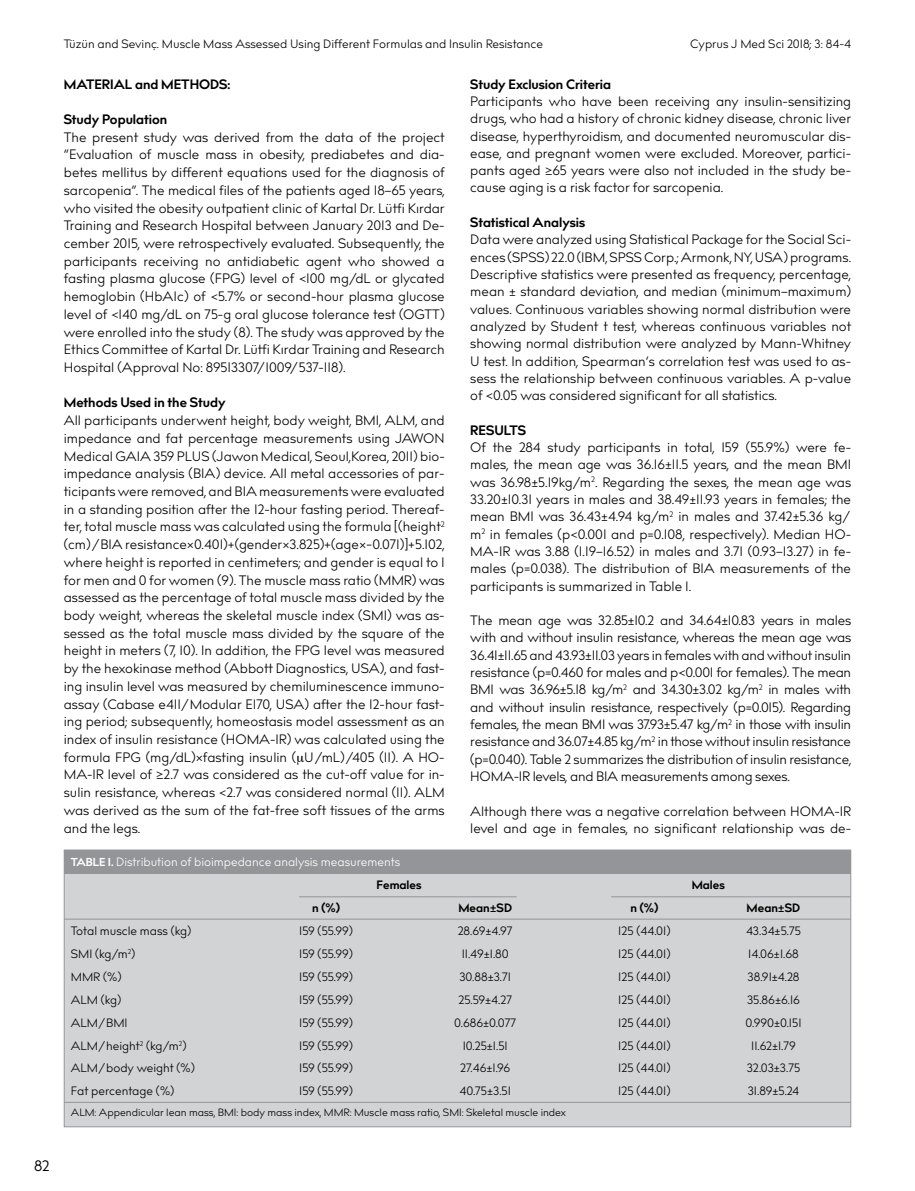
<style>
.page{position:relative;width:915px;height:1191px;background:#fff}
.page>*{position:absolute;margin:0;border:0;box-sizing:border-box;transform-origin:0 0}
.t1{font:15px "billcorporatenarrow";color:#000}
.t2{font:13.5px/17.7px "billcorporatenarrow";color:#000;text-align:justify}
.t3{font:700 13.5px "billcorporatenarrow";color:#000}
.t4{font:12px "billcorporatenarrow";color:#000}
.t5{font:12px/23px "billcorporatenarrow";color:#fff}
.t6{font:700 12px "billcorporatenarrow";color:#000}
.t7{font:10.5px "billcorporatenarrow";color:#000}
.s1{font-weight:700;font-size:11.4px}
.s2{font-weight:700;color:#000}
</style>
<div class="page">
<div style="left:64px;top:849px;width:786px;height:278px;background:#d1d3d4;border:1px solid #939598"></div>
<div style="left:64px;top:850px;width:786px;height:23px;background:#939598"></div>
<hr style="left:64px;top:918px;width:786px;height:1px;background:#939598">
<hr style="left:299px;top:896px;width:217px;height:1px;background:#939598">
<hr style="left:611px;top:896px;width:239px;height:1px;background:#939598">
<hr style="left:64px;top:1102px;width:786px;height:1px;background:#939598">
<p class="t4" style="left:64px;top:36px;width:480px">Tüzün and Sevinç. Muscle Mass Assessed Using Different Formulas and Insulin Resistance</p>
<p class="t4" style="left:690px;top:36px;width:162px">Cyprus J Med Sci 2018; 3: 84-4</p>
<p class="t3" style="left:64px;top:74px;width:168px">MATERIAL and METHODS:</p>
<p class="t3" style="left:64px;top:110px;width:105px">Study Population</p>
<p class="t2" style="left:64px;top:129px;width:382px">The present study was derived from the data of the project “Evaluation of muscle mass in obesity, prediabetes and dia&shy;betes mellitus by different equations used for the diagnosis of sarcopenia”. The medical files of the patients aged 18–65 years, who visited the obesity outpatient clinic of Kartal Dr. Lütfi Kırdar Training and Research Hospital between January 2013 and De&shy;cember 2015, were retrospectively evaluated. Subsequently, the participants receiving no antidiabetic agent who showed a fasting plasma glucose (FPG) level of &lt;100 mg/dL or glycated hemoglobin (HbA1c) of &lt;5.7% or second-hour plasma glucose level of &lt;140 mg/dL on 75-g oral glucose tolerance test (OGTT) were enrolled into the study (8). The study was approved by the Ethics Committee of Kartal Dr. Lütfi Kırdar Training and Research Hospital (Approval No: 89513307/1009/537-118).</p>
<p class="t3" style="left:64px;top:393px;width:163px">Methods Used in the Study</p>
<p class="t2" style="left:64px;top:412px;width:382px">All participants underwent height, body weight, BMI, ALM, and impedance and fat percentage measurements using JAWON Medical GAIA 359 PLUS (Jawon Medical, Seoul,Korea, 2011) bio&shy;impedance analysis (BIA) device. All metal accessories of par&shy;ticipants were removed, and BIA measurements were evaluated in a standing position after the 12-hour fasting period. Thereaf&shy;ter, total muscle mass was calculated using the formula [(height<sup>2 </sup>(cm)/BIA resistance×0.401)+(gender×3.825)+(age×−0.071)]+5.102, where height is reported in centimeters; and gender is equal to 1 for men and 0 for women (9). The muscle mass ratio (MMR) was assessed as the percentage of total muscle mass divided by the body weight, whereas the skeletal muscle index (SMI) was as&shy;sessed as the total muscle mass divided by the square of the height in meters (7, 10). In addition, the FPG level was measured by the hexokinase method (Abbott Diagnostics, USA), and fast&shy;ing insulin level was measured by chemiluminescence immuno&shy;assay (Cabase e411/Modular E170, USA) after the 12-hour fast&shy;ing period; subsequently, homeostasis model assessment as an index of insulin resistance (HOMA-IR) was calculated using the formula FPG (mg/dL)×fasting insulin ( U/mL)/405 (11). A HO-MA-IR level of ≥2.7 was considered as the cut-off value for in&shy;sulin resistance, whereas &lt;2.7 was considered normal (11). ALM was derived as the sum of the fat-free soft tissues of the arms and the legs.</p>
<p class="t5" style="left:376px;top:851px;width:46px;text-indent:-305px"><span class="s1">TABLE 1.</span> Distribution of bioimpedance analysis measurements<br><span class="s2">Females</span></p>
<p class="t3" style="left:470px;top:74px;width:142px">Study Exclusion Criteria</p>
<p class="t2" style="left:470px;top:93px;width:382px;line-height:17.2px">Participants who have been receiving any insulin-sensitizing drugs, who had a history of chronic kidney disease, chronic liver disease, hyperthyroidism, and documented neuromuscular dis&shy;ease, and pregnant women were excluded. Moreover, partici&shy;pants aged ≥65 years were also not included in the study be&shy;cause aging is a risk factor for sarcopenia.</p>
<p class="t3" style="left:470px;top:213px;width:116px">Statistical Analysis</p>
<p class="t2" style="left:470px;top:231px;width:382px;line-height:17.2px">Data were analyzed using Statistical Package for the Social Sci&shy;ences (SPSS) 22.0 (IBM, SPSS Corp.; Armonk, NY, USA) programs.<br>Descriptive statistics were presented as frequency, percentage, mean ± standard deviation, and median (minimum–maximum) values. Continuous variables showing normal distribution were analyzed by Student t test, whereas continuous variables not showing normal distribution were analyzed by Mann-Whitney U test. In addition, Spearman’s correlation test was used to as&shy;sess the relationship between continuous variables. A p-value of &lt;0.05 was considered significant for all statistics.</p>
<p class="t3" style="left:470px;top:420px;width:57px">RESULTS</p>
<p class="t2" style="left:470px;top:439px;width:382px;line-height:17.2px">Of the 284 study participants in total, 159 (55.9%) were fe&shy;males, the mean age was 36.16±11.5 years, and the mean BMI was 36.98±5.19kg/m<sup>2</sup>. Regarding the sexes, the mean age was 33.20±10.31 years in males and 38.49±11.93 years in females; the mean BMI was 36.43±4.94 kg/m<sup>2</sup> in males and 37.42±5.36 kg/ m<sup>2</sup> in females (p&lt;0.001 and p=0.108, respectively). Median HO-MA-IR was 3.88 (1.19–16.52) in males and 3.71 (0.93–13.27) in fe&shy;males (p=0.038). The distribution of BIA measurements of the participants is summarized in Table 1.</p>
<p class="t2" style="left:470px;top:612px;width:382px;line-height:17.2px">The mean age was 32.85±10.2 and 34.64±10.83 years in males with and without insulin resistance, whereas the mean age was 36.41±11.65 and 43.93±11.03 years in females with and without insulin resistance (p=0.460 for males and p&lt;0.001 for females). The mean BMI was 36.96±5.18 kg/m<sup>2</sup> and 34.30±3.02 kg/m<sup>2</sup> in males with and without insulin resistance, respectively (p=0.015). Regarding females, the mean BMI was 37.93±5.47 kg/m<sup>2</sup> in those with insulin resistance and 36.07±4.85 kg/m<sup>2</sup> in those without insulin resistance (p=0.040). Table 2 summarizes the distribution of insulin resistance, HOMA-IR levels, and BIA measurements among sexes.</p>
<p class="t2" style="left:470px;top:802px;width:382px;line-height:17.2px">Although there was a negative correlation between HOMA-IR level and age in females, no significant relationship was de-</p>
<p class="t6" style="left:691px;top:876px;width:35px">Males</p>
<p class="t6" style="left:312px;top:899px;width:29px">n (%)</p>
<p class="t6" style="left:458px;top:899px;width:55px">Mean±SD</p>
<p class="t6" style="left:630px;top:899px;width:29px">n (%)</p>
<p class="t6" style="left:746px;top:899px;width:55px">Mean±SD</p>
<p class="t4" style="left:71px;top:922px;width:122px">Total muscle mass (kg)</p>
<p class="t4" style="left:299px;top:922px;width:55px">159 (55.99)</p>
<p class="t4" style="left:457px;top:922px;width:56px">28.69±4.97</p>
<p class="t4" style="left:618px;top:922px;width:54px">125 (44.01)</p>
<p class="t4" style="left:745px;top:922px;width:56px">43.34±5.75</p>
<p class="t4" style="left:71px;top:945px;width:66px">SMI (kg/m<sup>2</sup>)</p>
<p class="t4" style="left:299px;top:945px;width:55px">159 (55.99)</p>
<p class="t4" style="left:461px;top:945px;width:49px">11.49±1.80</p>
<p class="t4" style="left:618px;top:945px;width:54px">125 (44.01)</p>
<p class="t4" style="left:748px;top:945px;width:52px">14.06±1.68</p>
<p class="t4" style="left:71px;top:968px;width:52px">MMR (%)</p>
<p class="t4" style="left:299px;top:968px;width:55px">159 (55.99)</p>
<p class="t4" style="left:459px;top:968px;width:53px">30.88±3.71</p>
<p class="t4" style="left:618px;top:968px;width:54px">125 (44.01)</p>
<p class="t4" style="left:747px;top:968px;width:53px">38.91±4.28</p>
<p class="t4" style="left:71px;top:991px;width:52px">ALM (kg)</p>
<p class="t4" style="left:299px;top:991px;width:55px">159 (55.99)</p>
<p class="t4" style="left:458px;top:991px;width:55px">25.59±4.27</p>
<p class="t4" style="left:618px;top:991px;width:54px">125 (44.01)</p>
<p class="t4" style="left:746px;top:991px;width:54px">35.86±6.16</p>
<p class="t4" style="left:71px;top:1014px;width:58px">ALM/BMI</p>
<p class="t4" style="left:299px;top:1014px;width:55px">159 (55.99)</p>
<p class="t4" style="left:454px;top:1014px;width:64px">0.686±0.077</p>
<p class="t4" style="left:618px;top:1014px;width:54px">125 (44.01)</p>
<p class="t4" style="left:745px;top:1014px;width:58px">0.990±0.151</p>
<p class="t4" style="left:71px;top:1036px;width:117px">ALM/height<sup>2</sup> (kg/m<sup>2</sup>)</p>
<p class="t4" style="left:299px;top:1036px;width:55px">159 (55.99)</p>
<p class="t4" style="left:462px;top:1036px;width:47px">10.25±1.51</p>
<p class="t4" style="left:618px;top:1036px;width:54px">125 (44.01)</p>
<p class="t4" style="left:751px;top:1036px;width:46px">11.62±1.79</p>
<p class="t4" style="left:71px;top:1059px;width:125px">ALM/body weight (%)</p>
<p class="t4" style="left:299px;top:1059px;width:55px">159 (55.99)</p>
<p class="t4" style="left:460px;top:1059px;width:51px">27.46±1.96</p>
<p class="t4" style="left:618px;top:1059px;width:54px">125 (44.01)</p>
<p class="t4" style="left:746px;top:1059px;width:55px">32.03±3.75</p>
<p class="t4" style="left:71px;top:1082px;width:105px">Fat percentage (%)</p>
<p class="t4" style="left:299px;top:1082px;width:55px">159 (55.99)</p>
<p class="t4" style="left:459px;top:1082px;width:53px">40.75±3.51</p>
<p class="t4" style="left:618px;top:1082px;width:54px">125 (44.01)</p>
<p class="t4" style="left:747px;top:1082px;width:53px">31.89±5.24</p>
<p class="t7" style="left:71px;top:1105px;width:496px">ALM: Appendicular lean mass, BMI: body mass index, MMR: Muscle mass ratio, SMI: Skeletal muscle index</p>
<p class="t1" style="left:34px;top:1154px;width:17px">82</p>
</div>
